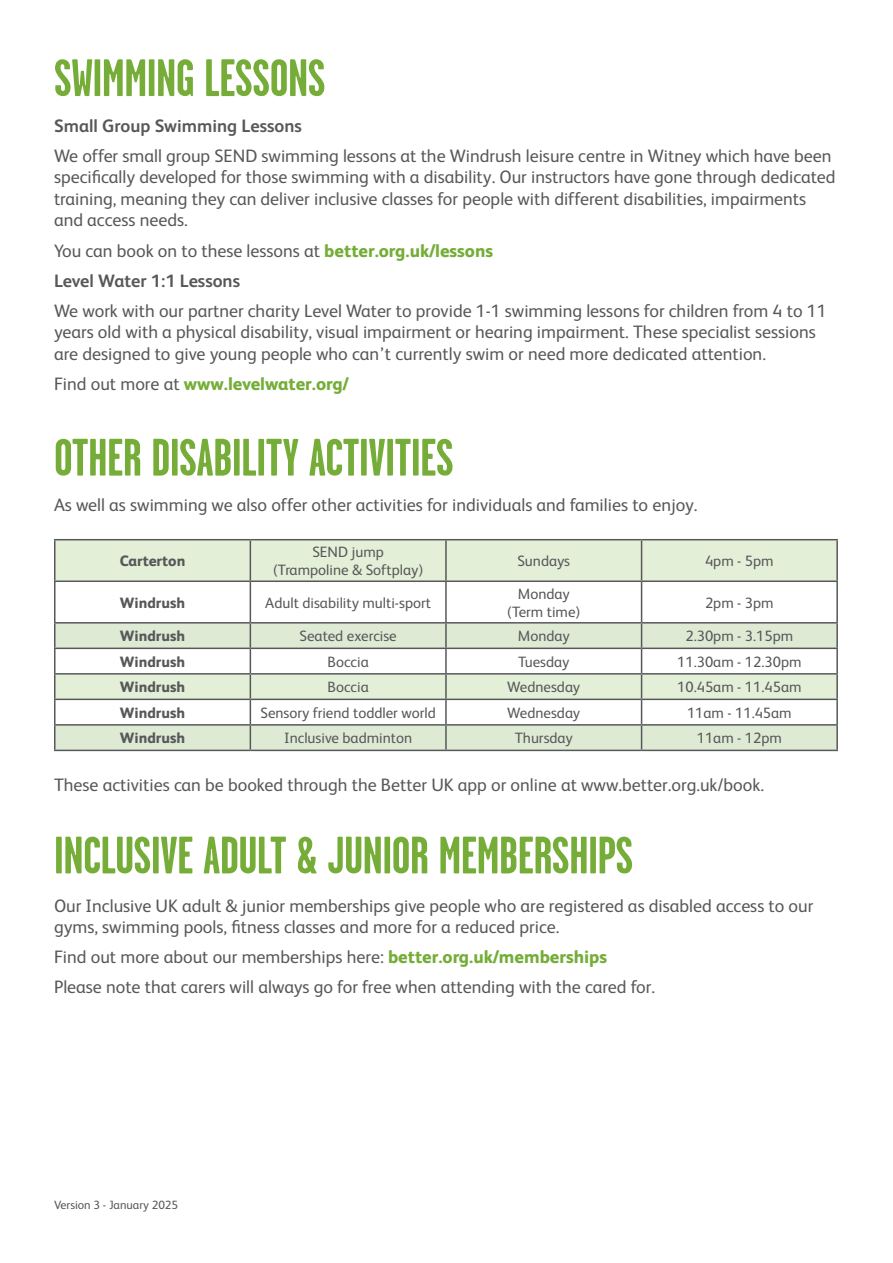
<style>
.page{position:relative;width:893px;height:1263px;background:#fff}
.page>*{position:absolute;margin:0;border:0;box-sizing:border-box;transform-origin:0 0}
.t1{font:700 52.65px "Garage Gothic";letter-spacing:-.01em;color:#75ad38}
.t2{font:18px/21.6px "FS Albert";color:#57585a}
.t3{font:700 18px "FS Albert";color:#57585a}
.t4{font:800 18px "FS Albert";color:#75ad38}
.t5{font:15px/18px "FS Albert";color:#57585a;text-align:center}
.t6{font:800 15px "FS Albert";color:#57585a}
.t7{font:12px "FS Albert";color:#57585a}
.s1{font-weight:800;color:#75ad38}
.s2{font-weight:400;color:#57585a}
</style>
<div class="page">
<div style="left:56px;top:540px;width:780px;height:40px;background:#e3efd7"></div>
<svg style="left:56px;top:623px;width:780px;height:127px;fill:#e3efd7"></svg>
<hr style="left:54px;top:539px;width:196px;height:1px;background:#57585a">
<hr style="left:54px;top:540px;width:2px;height:40px;background:#57585a">
<hr style="left:250px;top:539px;width:196px;height:1px;background:#57585a">
<hr style="left:250px;top:540px;width:1px;height:40px;background:#57585a">
<hr style="left:446px;top:539px;width:196px;height:1px;background:#57585a">
<hr style="left:445px;top:540px;width:2px;height:40px;background:#57585a">
<hr style="left:642px;top:539px;width:196px;height:1px;background:#57585a">
<hr style="left:641px;top:540px;width:1px;height:40px;background:#57585a">
<hr style="left:836px;top:540px;width:2px;height:40px;background:#57585a">
<hr style="left:54px;top:580px;width:196px;height:2px;background:#57585a">
<hr style="left:54px;top:582px;width:2px;height:40px;background:#57585a">
<hr style="left:446px;top:580px;width:196px;height:2px;background:#57585a">
<hr style="left:642px;top:580px;width:196px;height:2px;background:#57585a">
<hr style="left:641px;top:582px;width:1px;height:40px;background:#57585a">
<hr style="left:836px;top:582px;width:2px;height:40px;background:#57585a">
<hr style="left:54px;top:623px;width:2px;height:24px;background:#57585a">
<hr style="left:836px;top:623px;width:2px;height:24px;background:#57585a">
<hr style="left:54px;top:649px;width:2px;height:24px;background:#57585a">
<hr style="left:836px;top:649px;width:2px;height:24px;background:#57585a">
<hr style="left:54px;top:622px;width:196px;height:1px;background:#57585a">
<hr style="left:54px;top:647px;width:196px;height:2px;background:#57585a">
<hr style="left:54px;top:673px;width:196px;height:2px;background:#57585a">
<hr style="left:54px;top:675px;width:2px;height:24px;background:#57585a">
<hr style="left:54px;top:700px;width:2px;height:24px;background:#57585a">
<hr style="left:642px;top:622px;width:196px;height:1px;background:#57585a">
<hr style="left:642px;top:647px;width:196px;height:2px;background:#57585a">
<hr style="left:642px;top:673px;width:196px;height:2px;background:#57585a">
<hr style="left:836px;top:675px;width:2px;height:24px;background:#57585a">
<hr style="left:836px;top:700px;width:2px;height:24px;background:#57585a">
<hr style="left:54px;top:699px;width:196px;height:1px;background:#57585a">
<hr style="left:54px;top:724px;width:196px;height:2px;background:#57585a">
<hr style="left:54px;top:726px;width:2px;height:24px;background:#57585a">
<hr style="left:642px;top:699px;width:196px;height:1px;background:#57585a">
<hr style="left:642px;top:724px;width:196px;height:2px;background:#57585a">
<hr style="left:836px;top:726px;width:2px;height:24px;background:#57585a">
<hr style="left:445px;top:726px;width:2px;height:24px;background:#57585a">
<hr style="left:54px;top:750px;width:196px;height:1px;background:#57585a">
<hr style="left:250px;top:750px;width:196px;height:1px;background:#57585a">
<hr style="left:446px;top:750px;width:196px;height:1px;background:#57585a">
<hr style="left:642px;top:750px;width:196px;height:1px;background:#57585a">
<hr style="left:250px;top:582px;width:1px;height:40px;background:#57585a">
<hr style="left:250px;top:580px;width:196px;height:2px;background:#57585a">
<hr style="left:445px;top:582px;width:2px;height:40px;background:#57585a">
<hr style="left:445px;top:623px;width:2px;height:24px;background:#57585a">
<hr style="left:445px;top:649px;width:2px;height:24px;background:#57585a">
<svg style="left:250px;top:623px;width:1px;height:127px"></svg>
<hr style="left:250px;top:622px;width:196px;height:1px;background:#57585a">
<hr style="left:250px;top:647px;width:196px;height:2px;background:#57585a">
<hr style="left:250px;top:673px;width:196px;height:2px;background:#57585a">
<hr style="left:446px;top:622px;width:196px;height:1px;background:#57585a">
<hr style="left:446px;top:647px;width:196px;height:2px;background:#57585a">
<hr style="left:446px;top:673px;width:196px;height:2px;background:#57585a">
<hr style="left:445px;top:675px;width:2px;height:24px;background:#57585a">
<hr style="left:445px;top:700px;width:2px;height:24px;background:#57585a">
<svg style="left:641px;top:623px;width:1px;height:127px"></svg>
<hr style="left:250px;top:699px;width:196px;height:1px;background:#57585a">
<hr style="left:250px;top:724px;width:196px;height:2px;background:#57585a">
<hr style="left:446px;top:699px;width:196px;height:1px;background:#57585a">
<hr style="left:446px;top:724px;width:196px;height:2px;background:#57585a">
<p class="t1" style="left:54px;top:46px;width:273px">SWIMMING LESSONS</p>
<p class="t3" style="left:54px;top:113px;width:249px">Small Group Swimming Lessons</p>
<p class="t2" style="left:54px;top:144px;width:783px">We offer small group SEND swimming lessons at the Windrush leisure centre in Witney which have been specifically developed for those swimming with a disability. Our instructors have gone through dedicated training, meaning they can deliver inclusive classes for people with different disabilities, impairments and access needs.</p>
<p class="t2" style="left:54px;top:239px;width:441px">You can book on to these lessons at <span class="s1">better.org.uk/lessons</span></p>
<p class="t3" style="left:54px;top:268px;width:188px">Level Water 1:1 Lessons</p>
<p class="t2" style="left:54px;top:299px;width:774px">We work with our partner charity Level Water to provide 1-1 swimming lessons for children from 4 to 11 years old with a physical disability, visual impairment or hearing impairment. These specialist sessions are designed to give young people who can’t currently swim or need more dedicated attention.</p>
<p class="t4" style="left:54px;top:371px;width:296px"><span class="s2">Find out more at</span> www.levelwater.org/</p>
<p class="t1" style="left:54px;top:425px;width:401px">OTHER DISABILITY ACTIVITIES</p>
<p class="t2" style="left:54px;top:493px;width:645px">As well as swimming we also offer other activities for individuals and families to enjoy.</p>
<p class="t6" style="left:120px;top:550px;width:67px">Carterton</p>
<p class="t5" style="left:273px;top:542px;width:152px">SEND jump (Trampoline &amp; Softplay)</p>
<p class="t5" style="left:517px;top:551px;width:54px">Sundays</p>
<p class="t5" style="left:705px;top:551px;width:70px">4pm - 5pm</p>
<p class="t6" style="left:120px;top:592px;width:67px">Windrush</p>
<p class="t5" style="left:265px;top:593px;width:167px">Adult disability multi-sport</p>
<p class="t5" style="left:507px;top:584px;width:75px">Monday (Term time)</p>
<p class="t5" style="left:705px;top:593px;width:70px">2pm - 3pm</p>
<p class="t6" style="left:120px;top:625px;width:67px">Windrush</p>
<p class="t5" style="left:299px;top:626px;width:99px">Seated exercise</p>
<p class="t5" style="left:518px;top:626px;width:53px">Monday</p>
<p class="t5" style="left:685px;top:626px;width:109px">2.30pm - 3.15pm</p>
<p class="t6" style="left:120px;top:651px;width:67px">Windrush</p>
<p class="t5" style="left:328px;top:652px;width:43px">Boccia</p>
<p class="t5" style="left:518px;top:652px;width:53px">Tuesday</p>
<p class="t5" style="left:677px;top:652px;width:126px">11.30am - 12.30pm</p>
<p class="t6" style="left:120px;top:676px;width:67px">Windrush</p>
<p class="t5" style="left:328px;top:677px;width:43px">Boccia</p>
<p class="t5" style="left:507px;top:677px;width:74px">Wednesday</p>
<p class="t5" style="left:677px;top:677px;width:126px">10.45am - 11.45am</p>
<p class="t6" style="left:120px;top:702px;width:67px">Windrush</p>
<p class="t5" style="left:260px;top:703px;width:177px">Sensory friend toddler world</p>
<p class="t5" style="left:507px;top:703px;width:74px">Wednesday</p>
<p class="t5" style="left:687px;top:703px;width:106px">11am - 11.45am</p>
<p class="t6" style="left:120px;top:727px;width:67px">Windrush</p>
<p class="t5" style="left:284px;top:728px;width:129px">Inclusive badminton</p>
<p class="t5" style="left:515px;top:728px;width:60px">Thursday</p>
<p class="t5" style="left:697px;top:728px;width:87px">11am - 12pm</p>
<p class="t2" style="left:54px;top:773px;width:712px">These activities can be booked through the Better UK app or online at www.better.org.uk/book.</p>
<p class="t1" style="left:54px;top:823px;width:581px">INCLUSIVE ADULT &amp; JUNIOR MEMBERSHIPS</p>
<p class="t2" style="left:54px;top:894px;width:761px">Our Inclusive UK adult &amp; junior memberships give people who are registered as disabled access to our gyms, swimming pools, fitness classes and more for a reduced price.</p>
<p class="t2" style="left:54px;top:945px;width:555px">Find out more about our memberships here: <span class="s1">better.org.uk/memberships</span></p>
<p class="t2" style="left:54px;top:975px;width:603px">Please note that carers will always go for free when attending with the cared for.</p>
<p class="t7" style="left:54px;top:1197px;width:126px">Version 3 - January 2025</p>
</div>
